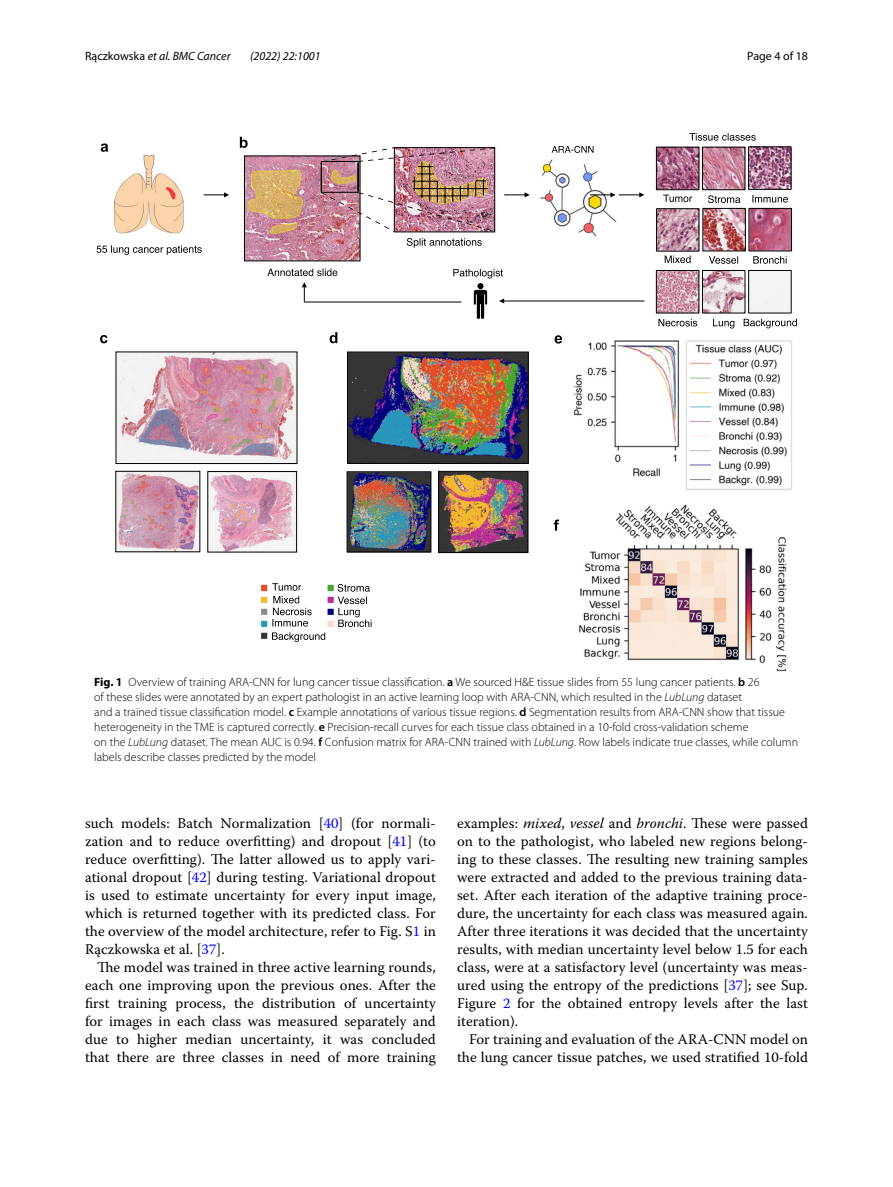
<style>
.page{position:relative;width:893px;height:1187px;background:#fff}
.page>*{position:absolute;margin:0;border:0;box-sizing:border-box;transform-origin:0 0}
.t1{font:14.7px/18px "Warnock Pro";letter-spacing:.005em;color:#000;text-align:justify}
.t2{font:300 12px/15px "Myriad Pro";color:#000}
.t3{font:italic 12px "Myriad Pro";color:#000}
.t4{font:12px "Myriad Pro";color:#000}
.s1{font-style:normal}
.s2{font-weight:700}
.s3{font-weight:600}
.s4{font-style:italic}
.s5{color:#00f}
</style>
<div class="page">
<img style="left:113px;top:146px;width:679px;height:525px">
<svg style="left:96px;top:245px;width:106px;height:10px"></svg>
<svg style="left:101px;top:143px;width:7px;height:9px"></svg>
<svg style="left:204px;top:192px;width:25px;height:5px"></svg>
<svg style="left:100px;top:335px;width:8px;height:8px"></svg>
<svg style="left:272px;top:583px;width:29px;height:7px"></svg>
<svg style="left:272px;top:596px;width:40px;height:30px"></svg>
<svg style="left:338px;top:584px;width:34px;height:43px"></svg>
<svg style="left:272px;top:632px;width:53px;height:10px"></svg>
<img style="left:115px;top:351px;width:414px;height:202px">
<svg style="left:330px;top:332px;width:7px;height:11px"></svg>
<img style="left:346px;top:470px;width:183px;height:83px">
<svg style="left:555px;top:335px;width:7px;height:8px"></svg>
<div style="left:244px;top:155px;width:116px;height:106px;border:1px solid #000"></div>
<svg style="left:552px;top:146px;width:41px;height:7px"></svg>
<svg style="left:267px;top:268px;width:70px;height:8px"></svg>
<svg style="left:504px;top:192px;width:26px;height:5px"></svg>
<hr style="left:504px;top:300px;width:141px;height:1px;background:#000">
<svg style="left:302px;top:282px;width:5px;height:20px"></svg>
<hr style="left:305px;top:301px;width:156px;height:1px;background:#000">
<svg style="left:240px;top:137px;width:8px;height:11px"></svg>
<svg style="left:453px;top:269px;width:51px;height:50px"></svg>
<svg style="left:590px;top:192px;width:54px;height:5px"></svg>
<img style="left:655px;top:133px;width:142px;height:195px">
<img style="left:321px;top:147px;width:175px;height:101px">
<svg style="left:554px;top:519px;width:5px;height:11px"></svg>
<p class="t3" style="left:85px;top:48px;width:147px"><span class="s1">Rączkowska</span> et al. BMC Cancer</p>
<p class="t3" style="left:250px;top:48px;width:72px">(2022) 22:1001</p>
<p class="t4" style="left:747px;top:48px;width:62px">Page 4 of 18</p>
<p class="t2" style="left:94px;top:675px;width:705px"><span class="s2">Fig. 1</span> Overview of training ARA-CNN for lung cancer tissue classification. <span class="s3">a</span> We sourced H&amp;E tissue slides from 55 lung cancer patients. <span class="s3">b</span> 26<br>of these slides were annotated by an expert pathologist in an active learning loop with ARA-CNN, which resulted in the <span class="s4">LubLung</span> dataset<br>and a trained tissue classification model. <span class="s3">c</span> Example annotations of various tissue regions. <span class="s3">d</span> Segmentation results from ARA-CNN show that tissue heterogeneity in the TME is captured correctly. <span class="s3">e</span> Precision-recall curves for each tissue class obtained in a 10-fold cross-validation scheme<br>on the <span class="s4">LubLung</span> dataset. The mean AUC is 0.94. <span class="s3">f</span> Confusion matrix for ARA-CNN trained with <span class="s4">LubLung</span>. Row labels indicate true classes, while column labels describe classes predicted by the model</p>
<p class="t1" style="left:85px;top:813px;width:352px">such models: Batch Normalization [<span class="s5">40</span>] (for normali&shy;zation and to reduce overfitting) and dropout [<span class="s5">41</span>] (to reduce overfitting). The latter allowed us to apply vari&shy;ational dropout [<span class="s5">42</span>] during testing. Variational dropout is used to estimate uncertainty for every input image, which is returned together with its predicted class. For the overview of the model architecture, refer to Fig. S<span class="s5">1</span> in Rączkowska et al. [<span class="s5">37</span>].</p>
<p class="t1" style="left:85px;top:957px;width:352px;text-indent:12px">The model was trained in three active learning rounds, each one improving upon the previous ones. After the first training process, the distribution of uncertainty for images in each class was measured separately and due to higher median uncertainty, it was concluded that there are three classes in need of more training</p>
<p class="t1" style="left:457px;top:813px;width:352px">examples: <span class="s4">mixed</span>, <span class="s4">vessel</span> and <span class="s4">bronchi</span>. These were passed on to the pathologist, who labeled new regions belong&shy;ing to these classes. The resulting new training samples were extracted and added to the previous training data&shy;set. After each iteration of the adaptive training proce&shy;dure, the uncertainty for each class was measured again.<br>After three iterations it was decided that the uncertainty results, with median uncertainty level below 1.5 for each class, were at a satisfactory level (uncertainty was meas&shy;ured using the entropy of the predictions [<span class="s5">37</span>]; see Sup.<br>Figure <span class="s5">2</span> for the obtained entropy levels after the last iteration).</p>
<p class="t1" style="left:457px;top:1029px;width:352px;text-align:right">For training and evaluation of the ARA-CNN model on the lung cancer tissue patches, we used stratified 10-fold</p>
</div>
